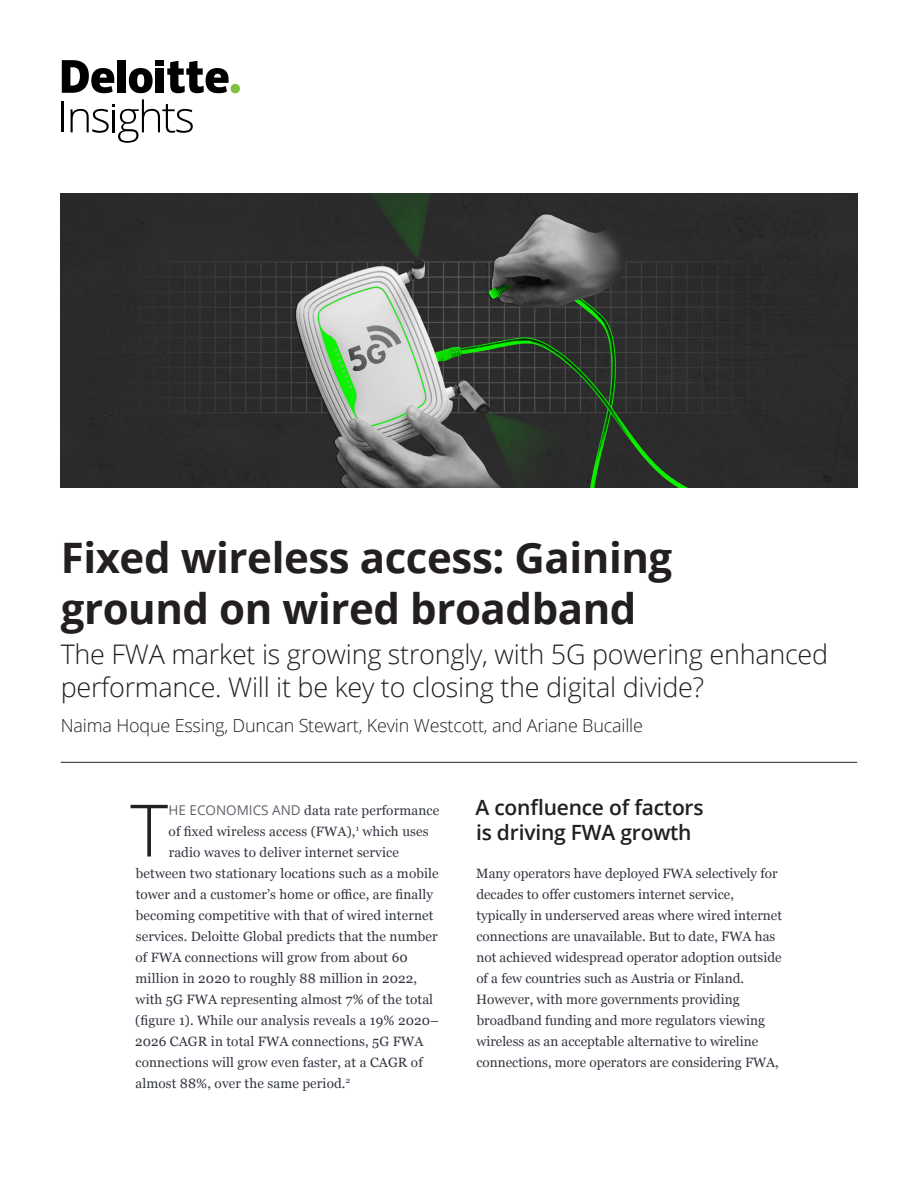
<style>
.page{position:relative;width:918px;height:1188px;background:#fff}
.page>*{position:absolute;margin:0;border:0;box-sizing:border-box;transform-origin:0 0}
.body-dropcap{font:300 72.3px "Open Sans";color:#231f20}
.chapter-title{font:700 42px/51px "Open Sans";letter-spacing:-.01em;color:#231f20}
.chapter-subtitle{font:300 27px/33px "Open Sans";letter-spacing:-.01em;color:#231f20}
.heading2{font:600 21px/25.2px "Open Sans";letter-spacing:-.01em;color:#231f20}
.chapter-subtitle-2{font:300 18px "Open Sans";letter-spacing:-.01em;color:#231f20}
.body-dropcap-2{font:13.5px "Georgia";letter-spacing:.01em;color:#323640}
.body-copy{font:13.5px/21px "Georgia";color:#323640}
.s1{font-family:"Open Sans";color:#5f6369}
</style>
<div class="page">
<hr style="left:61px;top:762px;width:796px;height:1px;background:#231f20">
<img style="left:61px;top:194px;width:796px;height:293px">
<div style="left:231px;top:84px;width:9px;height:9px;background:#7fc241;border-radius:50%"></div>
<div style="left:117px;top:60px;width:9px;height:33px;background:#000003"></div>
<svg style="left:129px;top:68px;width:24px;height:25px"></svg>
<div style="left:156px;top:68px;width:8px;height:25px;background:#000003"></div>
<div style="left:156px;top:60px;width:8px;height:5px;background:#000003"></div>
<svg style="left:167px;top:61px;width:62px;height:32px"></svg>
<svg style="left:62px;top:60px;width:52px;height:33px"></svg>
<hr style="left:62px;top:101px;width:2px;height:31px;background:#000003">
<svg style="left:71px;top:99px;width:122px;height:44px"></svg>
<p class="chapter-title" style="left:61px;top:531px;width:613px">Fixed wireless access: Gaining ground on wired broadband</p>
<p class="chapter-subtitle" style="left:61px;top:637px;width:769px">The FWA market is growing strongly, with 5G powering enhanced performance. Will it be key to closing the digital divide?</p>
<p class="chapter-subtitle-2" style="left:61px;top:713px;width:584px">Naima Hoque Essing, Duncan Stewart, Kevin Westcott, and Ariane Bucaille</p>
<p class="body-dropcap" style="left:130px;top:781px;width:39px">T</p>
<p class="body-dropcap-2" style="left:169px;top:800px;width:272px"><span class="s1">HE ECONOMICS AND</span> data rate performance</p>
<p class="body-dropcap-2" style="left:169px;top:821px;width:262px">of fixed wireless access (FWA),<sup>1</sup> which uses</p>
<p class="body-dropcap-2" style="left:169px;top:842px;width:232px">radio waves to deliver internet service</p>
<p class="body-dropcap-2" style="left:136px;top:863px;width:304px">between two stationary locations such as a mobile</p>
<p class="body-dropcap-2" style="left:136px;top:884px;width:299px">tower and a customer’s home or office, are finally</p>
<p class="body-dropcap-2" style="left:136px;top:905px;width:299px">becoming competitive with that of wired internet</p>
<p class="body-dropcap-2" style="left:136px;top:926px;width:303px">services. Deloitte Global predicts that the number</p>
<p class="body-dropcap-2" style="left:136px;top:947px;width:274px">of FWA connections will grow from about 60</p>
<p class="body-dropcap-2" style="left:136px;top:968px;width:283px">million in 2020 to roughly 88 million in 2022,</p>
<p class="body-dropcap-2" style="left:136px;top:989px;width:299px">with 5G FWA representing almost 7% of the total</p>
<p class="body-dropcap-2" style="left:135px;top:1010px;width:305px">(figure 1). While our analysis reveals a 19% 2020–</p>
<p class="body-dropcap-2" style="left:135px;top:1031px;width:290px">2026 CAGR in total FWA connections, 5G FWA</p>
<p class="body-dropcap-2" style="left:136px;top:1052px;width:289px">connections will grow even faster, at a CAGR of</p>
<p class="body-dropcap-2" style="left:135px;top:1073px;width:216px">almost 88%, over the same period.<sup>2</sup></p>
<p class="heading2" style="left:476px;top:794px;width:230px">A confluence of factors is driving FWA growth</p>
<p class="body-copy" style="left:476px;top:862px;width:307px">Many operators have deployed FWA selectively for decades to offer customers internet service, typically in underserved areas where wired internet connections are unavailable. But to date, FWA has not achieved widespread operator adoption outside of a few countries such as Austria or Finland.<br>However, with more governments providing broadband funding and more regulators viewing wireless as an acceptable alternative to wireline connections, more operators are considering FWA,</p>
</div>
